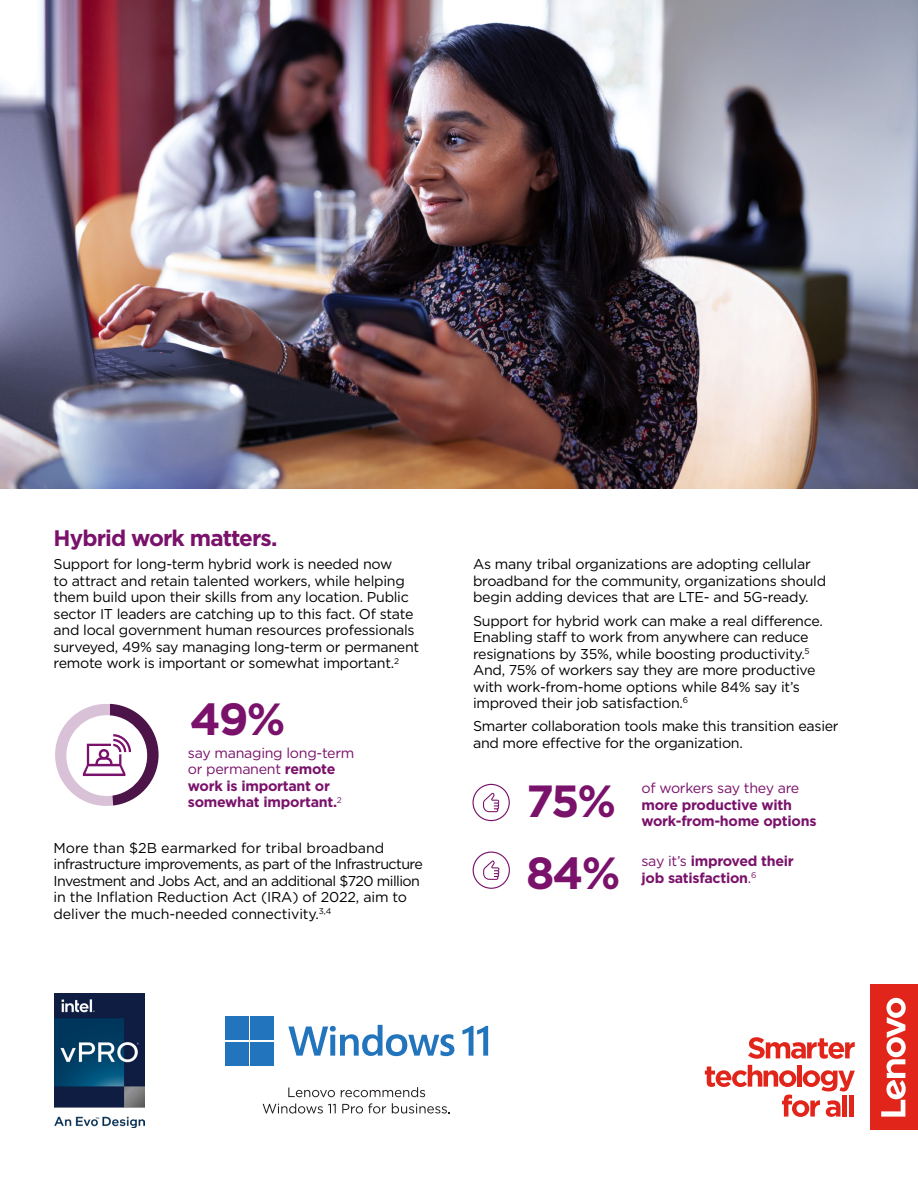
<style>
.page{position:relative;width:918px;height:1188px;background:#fff}
.page>*{position:absolute;margin:0;border:0;box-sizing:border-box;transform-origin:0 0}
.Stat_-_Large_Number{font:700 45px "Gotham";color:#7a126b}
.Main_Points{font:700 22.5px "Gotham";letter-spacing:-.04em;color:#7a126b}
.Body{font:14.25px/16.5px "Gotham";letter-spacing:-.02em;color:#000}
.Body-2{font:700 14.25px/16.5px "Gotham";letter-spacing:-.02em;color:#7a126b}
.s1{font-weight:400}
</style>
<div class="page">
<img style="left:0;top:0;width:918px;height:488px">
<div style="left:225px;top:1017px;width:23px;height:23px;background:#2275bc"></div>
<div style="left:251px;top:1017px;width:23px;height:23px;background:#2275bc"></div>
<div style="left:225px;top:1042px;width:23px;height:23px;background:#2275bc"></div>
<div style="left:251px;top:1042px;width:23px;height:23px;background:#2275bc"></div>
<svg style="left:288px;top:1025px;width:166px;height:31px"></svg>
<svg style="left:462px;top:1026px;width:26px;height:30px"></svg>
<svg style="left:288px;top:1088px;width:47px;height:9px"></svg>
<svg style="left:341px;top:1087px;width:84px;height:10px"></svg>
<svg style="left:263px;top:1103px;width:73px;height:11px"></svg>
<svg style="left:342px;top:1103px;width:44px;height:11px"></svg>
<svg style="left:392px;top:1103px;width:58px;height:11px"></svg>
<svg style="left:748px;top:1037px;width:107px;height:22px"></svg>
<svg style="left:705px;top:1065px;width:150px;height:52px"></svg>
<div style="left:842px;top:1095px;width:5px;height:22px;background:#e1251b"></div>
<hr style="left:849px;top:1095px;width:4px;height:22px;background:#e1251b">
<div style="left:870px;top:985px;width:48px;height:145px;background:#e1251b"></div>
<svg style="left:881px;top:997px;width:25px;height:120px"></svg>
<img style="left:54px;top:994px;width:91px;height:133px">
<svg style="left:55px;top:704px;width:104px;height:102px"></svg>
<svg style="left:472px;top:784px;width:38px;height:37px"></svg>
<svg style="left:473px;top:852px;width:37px;height:37px"></svg>
<p class="Main_Points" style="left:54px;top:523px;width:225px">Hybrid work matters.</p>
<p class="Body" style="left:54px;top:556px;width:367px">Support for long-term hybrid work is needed now<br>to attract and retain talented workers, while helping them build upon their skills from any location. Public sector IT leaders are catching up to this fact. Of state and local government human resources professionals surveyed, 49% say managing long-term or permanent remote work is important or somewhat important.<sup>2</sup></p>
<p class="Stat_-_Large_Number" style="left:190px;top:689px;width:97px">49%</p>
<p class="Body-2" style="left:188px;top:745px;width:168px"><span class="s1">say managing long-term or permanent</span> remote work is important or somewhat important.<sup>2</sup></p>
<p class="Body" style="left:54px;top:839px;width:371px">More than $2B earmarked for tribal broadband infrastructure improvements, as part of the Infrastructure Investment and Jobs Act, and an additional $720 million in the Inflation Reduction Act (IRA) of 2022, aim to deliver the much-needed connectivity.<sup>3,4</sup></p>
<p class="Body" style="left:473px;top:556px;width:355px">As many tribal organizations are adopting cellular broadband for the community, organizations should begin adding devices that are LTE- and 5G-ready.</p>
<p class="Body" style="left:473px;top:612px;width:351px">Support for hybrid work can make a real difference.<br>Enabling staff to work from anywhere can reduce resignations by 35%, while boosting productivity.<sup>5<br></sup>And, 75% of workers say they are more productive with work-from-home options while 84% say it’s improved their job satisfaction.<sup>6</sup></p>
<p class="Body" style="left:473px;top:718px;width:367px">Smarter collaboration tools make this transition easier and more effective for the organization.</p>
<p class="Stat_-_Large_Number" style="left:526px;top:771px;width:92px">75%</p>
<p class="Body-2" style="left:642px;top:780px;width:176px"><span class="s1">of workers say they are </span>more productive with work-from-home options</p>
<p class="Stat_-_Large_Number" style="left:526px;top:843px;width:96px">84%</p>
<p class="Body-2" style="left:642px;top:853px;width:154px"><span class="s1">say it’s</span> improved their job satisfaction<span class="s1">.</span><sup>6</sup></p>
</div>
